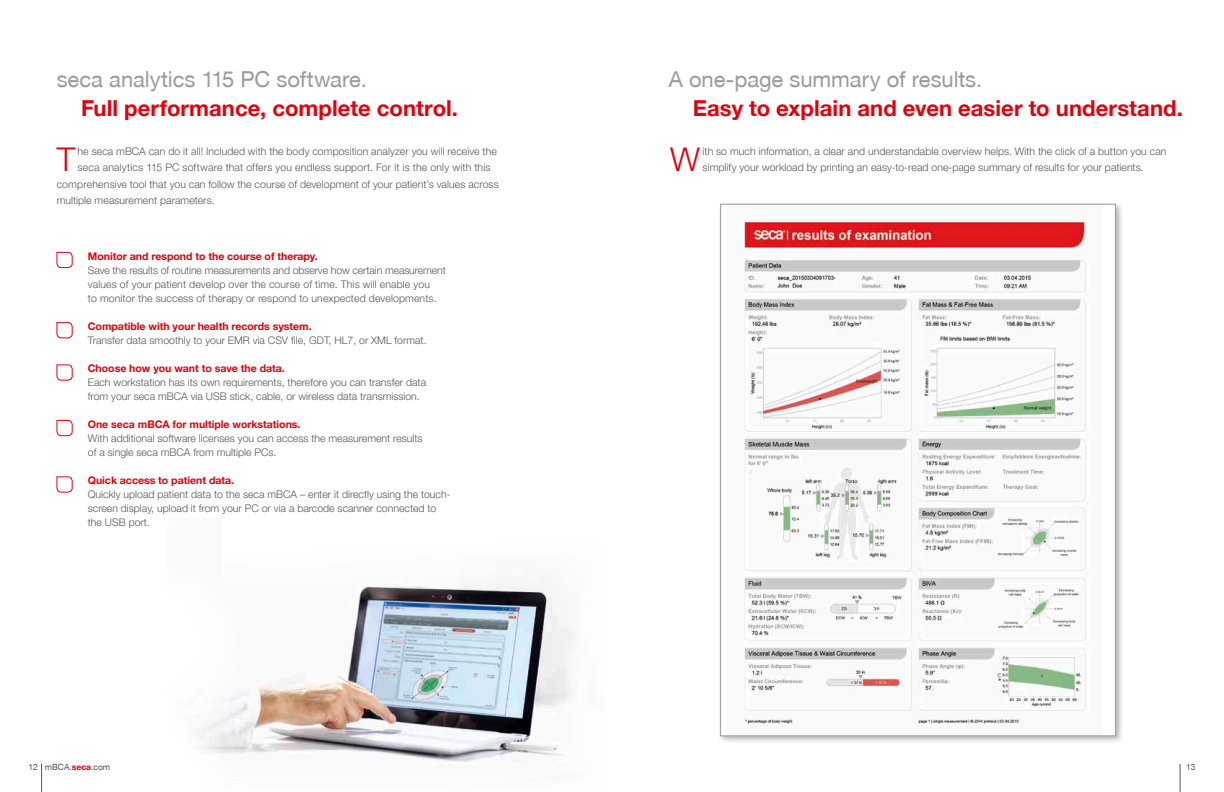
<style>
.page{position:relative;width:1224px;height:792px;background:#fff}
.page>*{position:absolute;margin:0;border:0;box-sizing:border-box;transform-origin:0 0}
.t1{font:300 32.9px "secaglobal";color:#e2000f}
.t2{font:700 22px "secaglobal";letter-spacing:.005em;color:#e2000f}
.t3{font:22px "secaglobal";letter-spacing:-.005em;color:#9c9c9c}
.t4{font:300 10.5px/14px "secaglobal";color:#565655}
.t5{font:700 10.5px "secaglobal";color:#e2000f}
.t6{font:8.5px "secaglobal";color:#565655}
.s1{font-weight:700;color:#e2000f}
</style>
<div class="page">
<svg style="left:1180px;top:764px;width:1px;height:28px"></svg>
<svg style="left:41px;top:764px;width:1px;height:28px"></svg>
<img style="left:199px;top:612px;width:374px;height:151px">
<svg style="left:56px;top:252px;width:17px;height:16px"></svg>
<svg style="left:56px;top:322px;width:17px;height:16px"></svg>
<svg style="left:56px;top:364px;width:17px;height:17px"></svg>
<svg style="left:56px;top:420px;width:17px;height:16px"></svg>
<svg style="left:56px;top:476px;width:17px;height:17px"></svg>
<div style="left:718px;top:201px;width:406px;height:543px;background:#000;opacity:.3"></div>
<div style="left:721px;top:204px;width:394px;height:532px;background:#fff"></div>
<img style="left:738px;top:215px;width:348px;height:509px">
<h2 class="t3" style="left:57px;top:66px;width:312px">seca analytics 115 PC software.</h2>
<h2 class="t2" style="left:81px;top:95px;width:378px">Full performance, complete control.</h2>
<h1 class="t1" style="left:57px;top:141px;width:20px">T</h1>
<p class="t4" style="left:78px;top:145px;width:421px">he seca mBCA can do it all! Included with the body composition analyzer you will receive the</p>
<p class="t4" style="left:78px;top:161px;width:414px">seca analytics 115 PC software that offers you endless support. For it is the only with this</p>
<p class="t4" style="left:57px;top:177px;width:444px">comprehensive tool that you can follow the course of development of your patient’s values across</p>
<p class="t4" style="left:57px;top:193px;width:159px">multiple measurement parameters.</p>
<p class="t5" style="left:88px;top:250px;width:231px">Monitor and respond to the course of therapy.</p>
<p class="t4" style="left:88px;top:263px;width:359px">Save the results of routine measurements and observe how certain measurement values of your patient develop over the course of time. This will enable you<br>to monitor the success of therapy or respond to unexpected developments.</p>
<p class="t5" style="left:88px;top:320px;width:225px">Compatible with your health records system.</p>
<p class="t4" style="left:88px;top:333px;width:340px">Transfer data smoothly to your EMR via CSV file, GDT, HL7, or XML format.</p>
<p class="t5" style="left:88px;top:362px;width:199px">Choose how you want to save the data.</p>
<p class="t4" style="left:88px;top:375px;width:340px">Each workstation has its own requirements, therefore you can transfer data from your seca mBCA via USB stick, cable, or wireless data transmission.</p>
<p class="t5" style="left:88px;top:418px;width:214px">One seca mBCA for multiple workstations.</p>
<p class="t4" style="left:88px;top:431px;width:336px">With additional software licenses you can access the measurement results of a single seca mBCA from multiple PCs.</p>
<p class="t5" style="left:88px;top:474px;width:148px">Quick access to patient data.</p>
<p class="t4" style="left:88px;top:487px;width:364px">Quickly upload patient data to the seca mBCA – enter it directly using the touch&shy;screen display, upload it from your PC or via a barcode scanner connected to the USB port.</p>
<h2 class="t3" style="left:669px;top:66px;width:315px">A one-page summary of results.</h2>
<h2 class="t2" style="left:693px;top:95px;width:491px">Easy to explain and even easier to understand.</h2>
<h1 class="t1" style="left:670px;top:141px;width:31px">W</h1>
<p class="t4" style="left:703px;top:144px;width:465px;line-height:16px">ith so much information, a clear and understandable overview helps. With the click of a button you can simplify your workload by printing an easy-to-read one-page summary of results for your patients.</p>
<p class="t6" style="left:28px;top:762px;width:83px">12 mBCA.<span class="s1">seca</span>.com</p>
<p class="t6" style="left:1186px;top:762px;width:11px">13</p>
</div>
